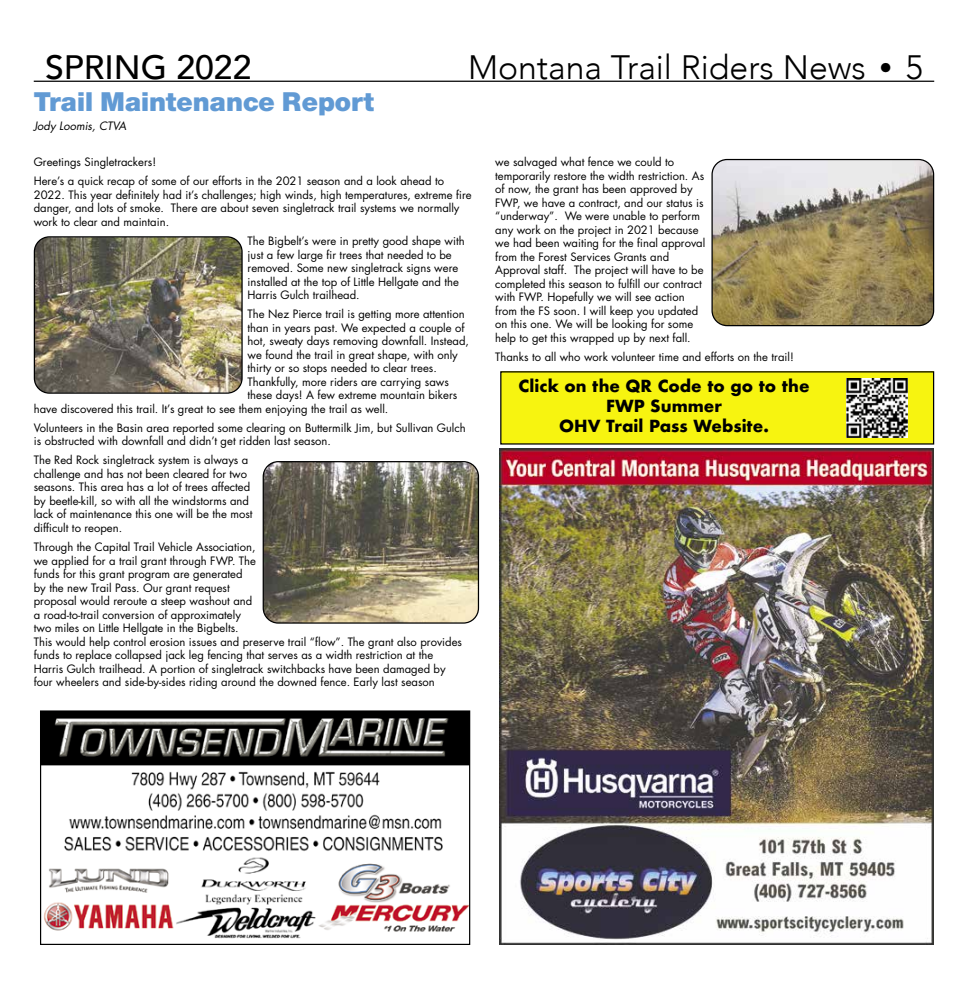
<style>
.page{position:relative;width:968px;height:990px;background:#fff}
.page>*{position:absolute;margin:0;border:0;box-sizing:border-box;transform-origin:0 0}
.t1{font:300 33.75px "Avenir";color:#000}
.t2{font:500 33.75px "Avenir";color:#000}
.t3{font:28.12px "Nimbus San Nov T Blac";color:#619ad4}
.t4{font:700 16.25px/20.1px "Futura";color:#000;text-align:center}
.t5{font:11.25px/13.5px "Futura";color:#000}
.t6{font:italic 11.25px "Futura";color:#000}
.s1{font-family:"Nimbus San Nov D";font-weight:400;font-stretch:condensed}
</style>
<div class="page">
<hr style="left:34px;top:81px;width:900px;height:1px;background:#000">
<div style="left:501px;top:372px;width:432px;height:72px;background:#f7f410"></div>
<img style="left:499px;top:448px;width:434px;height:497px">
<img style="left:42px;top:712px;width:426px;height:227px">
<div style="left:40px;top:710px;width:430px;height:235px;border:1px solid #000"></div>
<img style="left:34px;top:238px;width:207px;height:154px">
<div style="left:34px;top:236px;width:209px;height:158px;border:1px solid #000;border-radius:15px"></div>
<img style="left:264px;top:463px;width:213px;height:159px">
<div style="left:262px;top:461px;width:217px;height:163px;border:1px solid #000;border-radius:15px"></div>
<img style="left:713px;top:160px;width:220px;height:166px">
<div style="left:711px;top:159px;width:223px;height:167px;border:1px solid #000;border-radius:15px"></div>
<img style="left:846px;top:378px;width:61px;height:60px">
<h1 class="t2" style="left:45px;top:38px;width:208px">SPRING 2022</h1>
<h1 class="t1" style="left:468px;top:47px;width:456px">Montana Trail Riders News <span class="s1">•</span> 5</h1>
<h2 class="t3" style="left:34px;top:85px;width:342px">Trail Maintenance Report</h2>
<p class="t6" style="left:34px;top:118px;width:94px">Jody Loomis, CTVA</p>
<p class="t5" style="left:34px;top:152px;width:412px;line-height:19.1px">Greetings Singletrackers!<br>Here’s a quick recap of some of our efforts in the 2021 season and a look ahead to</p>
<p class="t5" style="left:34px;top:188px;width:439px">2022. This year definitely had it’s challenges; high winds, high temperatures, extreme fire danger, and lots of smoke. There are about seven singletrack trail systems we normally work to clear and maintain.</p>
<p class="t5" style="left:248px;top:234px;width:218px">The Bigbelt’s were in pretty good shape with just a few large fir trees that needed to be removed. Some new singletrack signs were installed at the top of Little Hellgate and the Harris Gulch trailhead.</p>
<p class="t5" style="left:248px;top:307px;width:219px">The Nez Pierce trail is getting more attention</p>
<p class="t5" style="left:248px;top:321px;width:218px">than in years past. We expected a couple of</p>
<p class="t5" style="left:248px;top:334px;width:223px">hot, sweaty days removing downfall. Instead,</p>
<p class="t5" style="left:248px;top:348px;width:212px">we found the trail in great shape, with only</p>
<p class="t5" style="left:248px;top:361px;width:191px">thirty or so stops needed to clear trees.</p>
<p class="t5" style="left:248px;top:375px;width:203px">Thankfully, more riders are carrying saws</p>
<p class="t5" style="left:248px;top:388px;width:211px">these days! A few extreme mountain bikers</p>
<p class="t5" style="left:34px;top:402px;width:356px">have discovered this trail. It’s great to see them enjoying the trail as well.</p>
<p class="t5" style="left:34px;top:421px;width:433px">Volunteers in the Basin area reported some clearing on Buttermilk Jim, but Sullivan Gulch is obstructed with downfall and didn’t get ridden last season.</p>
<p class="t5" style="left:34px;top:453px;width:220px">The Red Rock singletrack system is always a challenge and has not been cleared for two seasons. This area has a lot of trees affected by beetle-kill, so with all the windstorms and lack of maintenance this one will be the most difficult to reopen.</p>
<p class="t5" style="left:34px;top:540px;width:430px">Through the Capital Trail Vehicle Association,<br>we applied for a trail grant through FWP. The<br>funds for this grant program are generated<br>by the new Trail Pass. Our grant request<br>proposal would reroute a steep washout and<br>a road-to-trail conversion of approximately<br>two miles on Little Hellgate in the Bigbelts.<br>This would help control erosion issues and preserve trail “flow”. The grant also provides funds to replace collapsed jack leg fencing that serves as a width restriction at the Harris Gulch trailhead. A portion of singletrack switchbacks have been damaged by four wheelers and side-by-sides riding around the downed fence. Early last season</p>
<p class="t5" style="left:495px;top:155px;width:211px">we salvaged what fence we could to temporarily restore the width restriction. As of now, the grant has been approved by FWP, we have a contract, and our status is “underway”. We were unable to perform any work on the project in 2021 because we had been waiting for the final approval from the Forest Services Grants and Approval staff. The project will have to be completed this season to fulfill our contract with FWP. Hopefully we will see action from the FS soon. I will keep you updated on this one. We will be looking for some help to get this wrapped up by next fall.</p>
<p class="t5" style="left:495px;top:350px;width:300px">Thanks to all who work volunteer time and efforts on the trail!</p>
<h3 class="t4" style="left:518px;top:376px;width:292px">Click on the QR Code to go to the<br>FWP Summer<br>OHV Trail Pass Website.</h3>
</div>
